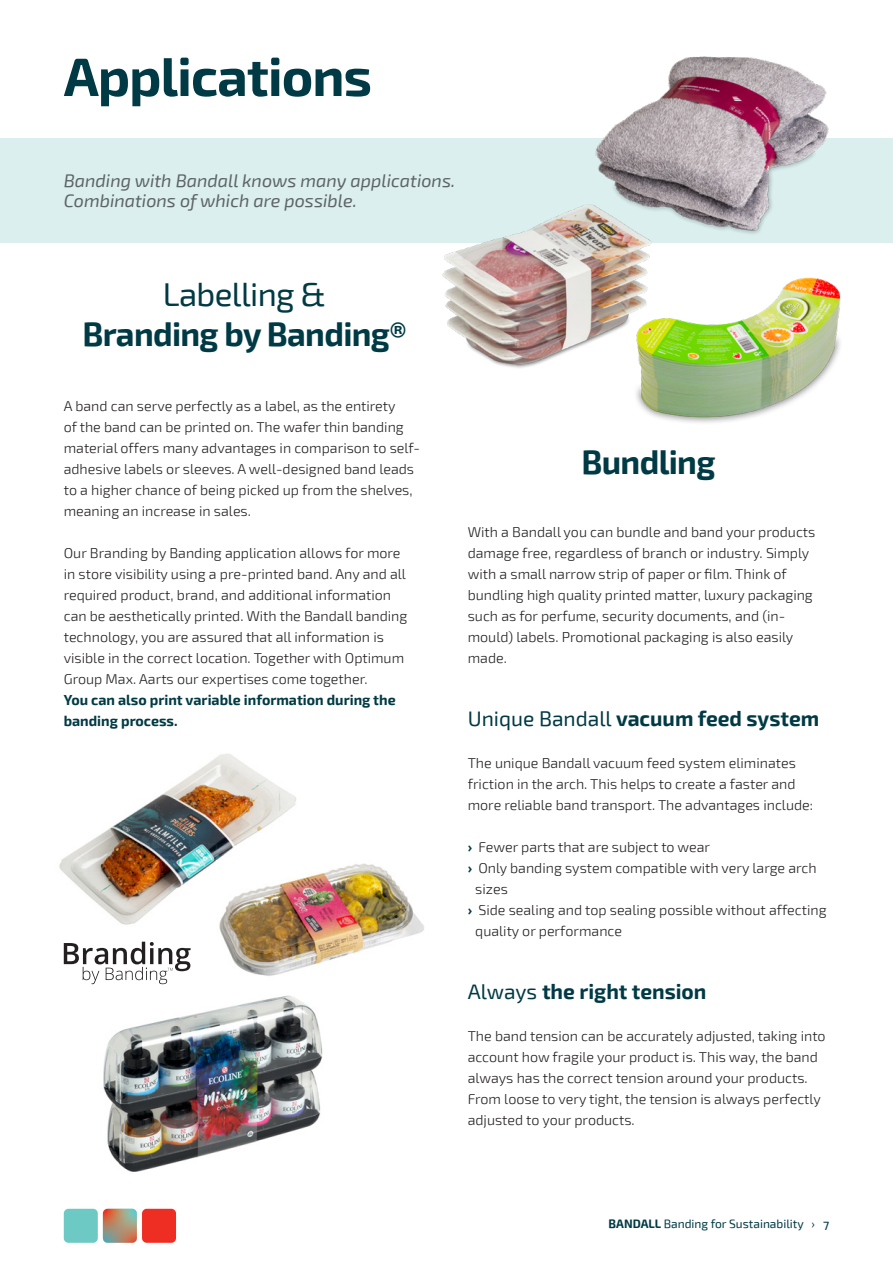
<style>
.page{position:relative;width:893px;height:1263px;background:#fff}
.page>*{position:absolute;margin:0;border:0;box-sizing:border-box;transform-origin:0 0}
.Kop{font:700 54px "Exo 2";letter-spacing:-.02em;color:#003a44}
.Kop-2{font:700 33px/39.6px "Exo 2";letter-spacing:-.02em;color:#003a44;text-align:center}
.Subkop{font:700 21px "Exo 2";color:#003a44}
.Intro{font:italic 18px "Exo 2";color:#5e6367}
.Bodytekst_NL{font:300 14.25px/21px "Exo 2";color:#231f20}
.t1{font:12px "Exo 2";color:#003a44}
.s1{font-weight:400}
.s2{font-weight:700;color:#003a44}
.s3{font-weight:700}
.s4{font-weight:500}
</style>
<div class="page">
<div style="left:142px;top:1209px;width:34px;height:34px;background:#ee2e22;border-radius:5px"></div>
<div style="left:64px;top:1209px;width:34px;height:34px;background:#6dc9c4;border-radius:5px"></div>
<svg style="left:103px;top:1209px;width:34px;height:34px"></svg>
<img style="left:59px;top:753px;width:237px;height:172px">
<div style="left:0;top:138px;width:893px;height:105px;background:#daefee"></div>
<svg style="left:64px;top:942px;width:127px;height:42px"></svg>
<img style="left:103px;top:995px;width:220px;height:177px">
<img style="left:636px;top:277px;width:205px;height:146px">
<img style="left:442px;top:205px;width:251px;height:189px">
<img style="left:583px;top:56px;width:246px;height:180px">
<img style="left:216px;top:860px;width:208px;height:116px">
<p class="Kop" style="left:64px;top:45px;width:310px">Applications</p>
<p class="Intro" style="left:64px;top:170px;width:393px">Banding with Bandall knows many applications.</p>
<p class="Intro" style="left:64px;top:190px;width:295px">Combinations of which are possible.</p>
<p class="Kop-2" style="left:82px;top:275px;width:326px"><span class="s1">Labelling &amp;<br></span>Branding by Banding®</p>
<p class="Bodytekst_NL" style="left:64px;top:396px;width:358px">A band can serve perfectly as a label, as the entirety<br>of the band can be printed on. The wafer thin banding material offers many advantages in comparison to self&shy;adhesive labels or sleeves. A well-designed band leads to a higher chance of being picked up from the shelves, meaning an increase in sales.</p>
<p class="Bodytekst_NL" style="left:64px;top:543px;width:345px">Our Branding by Banding application allows for more in store visibility using a pre-printed band. Any and all required product, brand, and additional information can be aesthetically printed. With the Bandall banding technology, you are assured that all information is visible in the correct location. Together with Optimum Group Max. Aarts our expertises come together.<br><span class="s2">You can also print variable information during the banding process.</span></p>
<p class="Kop-2" style="left:581px;top:443px;width:136px">Bundling</p>
<p class="Bodytekst_NL" style="left:468px;top:522px;width:349px">With a Bandall you can bundle and band your products damage free, regardless of branch or industry. Simply with a small narrow strip of paper or film. Think of bundling high quality printed matter, luxury packaging such as for perfume, security documents, and (in&shy;mould) labels. Promotional packaging is also easily made.</p>
<p class="Subkop" style="left:468px;top:706px;width:353px"><span class="s1">Unique Bandall</span> vacuum feed system</p>
<p class="Bodytekst_NL" style="left:468px;top:753px;width:347px">The unique Bandall vacuum feed system eliminates friction in the arch. This helps to create a faster and more reliable band transport. The advantages include:</p>
<p class="Bodytekst_NL" style="left:468px;top:837px;width:244px"><span class="s2">›</span> Fewer parts that are subject to wear</p>
<p class="Bodytekst_NL" style="left:475px;top:858px;width:343px;text-indent:-8px"><span class="s2">›</span> Only banding system compatible with very large arch sizes</p>
<p class="Bodytekst_NL" style="left:475px;top:900px;width:353px;text-indent:-8px"><span class="s2">›</span> Side sealing and top sealing possible without affecting quality or performance</p>
<p class="Subkop" style="left:468px;top:979px;width:240px"><span class="s1">Always</span> the right tension</p>
<p class="Bodytekst_NL" style="left:468px;top:1026px;width:359px">The band tension can be accurately adjusted, taking into account how fragile your product is. This way, the band always has the correct tension around your products.<br>From loose to very tight, the tension is always perfectly adjusted to your products.</p>
<p class="t1" style="left:609px;top:1217px;width:222px"><span class="s3">BANDALL</span> Banding for Sustainability › <span class="s4">7</span></p>
</div>
